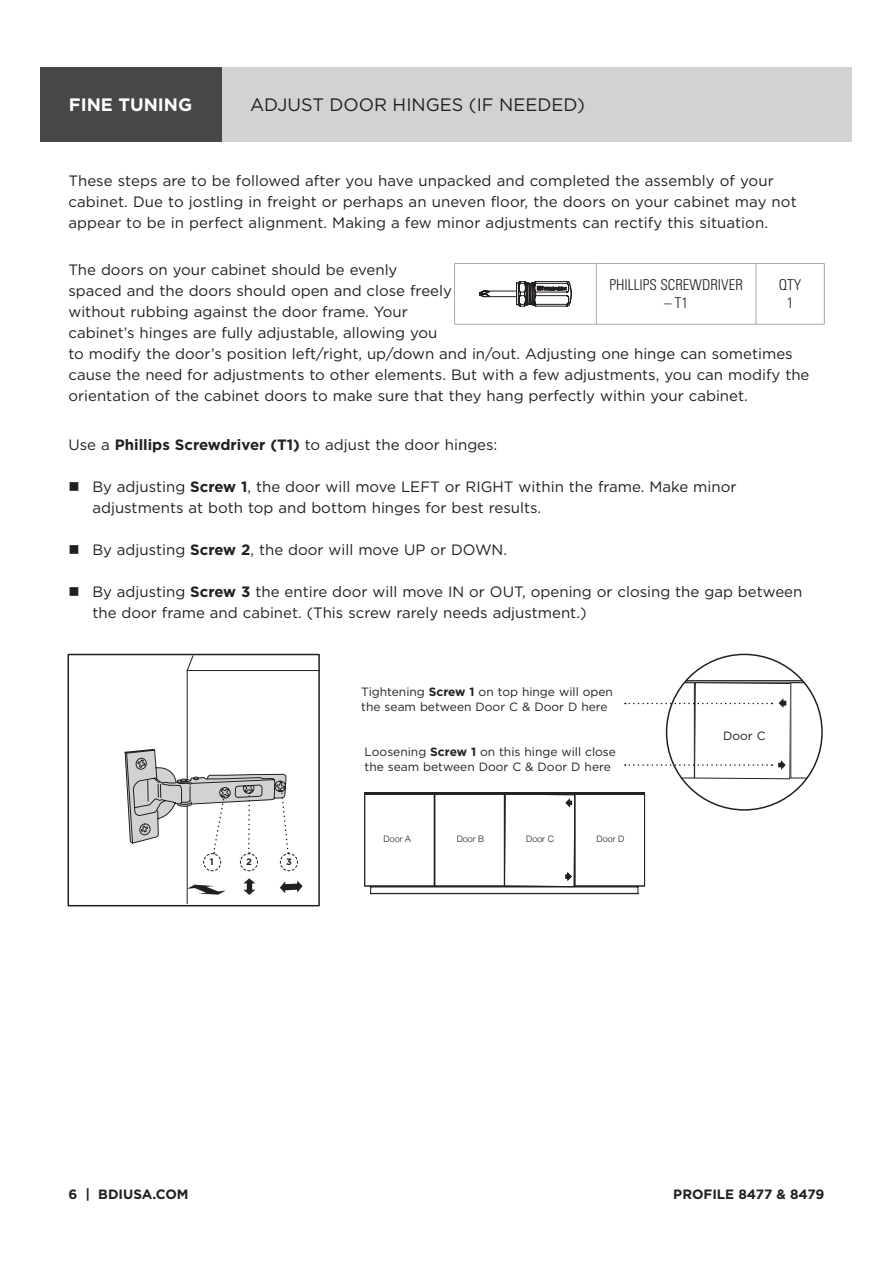
<style>
.page{position:relative;width:893px;height:1263px;background:#fff}
.page>*{position:absolute;margin:0;border:0;box-sizing:border-box;transform-origin:0 0}
.t1{font:18px "Gotham";color:#231f20}
.t2{font:700 18px "Gotham";color:#fff}
.t3{font:15px/21px "Gotham";color:#231f20}
.t4{font:300 condensed 15px/18px "Univers LT Pro";color:#231f20;text-align:center}
.t5{font:700 13.5px "Gotham";color:#231f20}
.t6{font:12px/15px "Gotham";color:#231f20}
.t7{font:700 9.3px "Gotham";color:#231f20}
.t8{font:300 8.85px "Helvetica Neue";letter-spacing:.005em;color:#231f20}
.s1{font-weight:700}
</style>
<div class="page">
<div style="left:364px;top:794px;width:70px;height:92px;border:1px solid #231f20"></div>
<div style="left:575px;top:794px;width:70px;height:92px;border:1px solid #231f20"></div>
<div style="left:364px;top:792px;width:281px;height:2px;border:1px solid #231f20"></div>
<svg style="left:504px;top:794px;width:71px;height:92px"></svg>
<hr style="left:371px;top:886px;width:267px;height:1px;background:#231f20">
<hr style="left:371px;top:893px;width:267px;height:1px;background:#231f20">
<hr style="left:371px;top:887px;width:267px;height:1px;background:#231f20">
<svg style="left:124px;top:657px;width:193px;height:246px"></svg>
<div style="left:68px;top:654px;width:252px;height:252px;border:2px solid #231f20"></div>
<svg style="left:187px;top:885px;width:39px;height:10px"></svg>
<svg style="left:243px;top:878px;width:12px;height:17px"></svg>
<svg style="left:280px;top:881px;width:23px;height:12px"></svg>
<svg style="left:125px;top:750px;width:173px;height:121px"></svg>
<svg style="left:625px;top:680px;width:197px;height:99px"></svg>
<div style="left:40px;top:68px;width:812px;height:74px;background:#d1d2d4"></div>
<div style="left:40px;top:68px;width:182px;height:74px;background:#464748"></div>
<hr style="left:454px;top:264px;width:1px;height:60px;background:#a8a9ad">
<hr style="left:824px;top:264px;width:1px;height:60px;background:#a8a9ad">
<hr style="left:454px;top:263px;width:142px;height:1px;background:#a8a9ad">
<hr style="left:454px;top:324px;width:142px;height:1px;background:#a8a9ad">
<hr style="left:596px;top:324px;width:160px;height:1px;background:#a8a9ad">
<hr style="left:756px;top:324px;width:68px;height:1px;background:#a8a9ad">
<svg style="left:455px;top:263px;width:369px;height:61px"></svg>
<p class="t2" style="left:69px;top:95px;width:125px">FINE TUNING</p>
<p class="t1" style="left:250px;top:95px;width:336px">ADJUST DOOR HINGES (IF NEEDED)</p>
<p class="t3" style="left:68px;top:170px;width:730px">These steps are to be followed after you have unpacked and completed the assembly of your cabinet. Due to jostling in freight or perhaps an uneven floor, the doors on your cabinet may not appear to be in perfect alignment. Making a few minor adjustments can rectify this situation.</p>
<p class="t3" style="left:68px;top:260px;width:742px">The doors on your cabinet should be evenly<br>spaced and the doors should open and close freely<br>without rubbing against the door frame. Your<br>cabinet’s hinges are fully adjustable, allowing you<br>to modify the door’s position left/right, up/down and in/out. Adjusting one hinge can sometimes cause the need for adjustments to other elements. But with a few adjustments, you can modify the orientation of the cabinet doors to make sure that they hang perfectly within your cabinet.</p>
<p class="t3" style="left:68px;top:434px;width:430px">Use a <span class="s1">Phillips Screwdriver (T1)</span> to adjust the door hinges:</p>
<p class="t3" style="left:92px;top:476px;width:645px;text-indent:-24px">■ By adjusting <span class="s1">Screw 1</span>, the door will move LEFT or RIGHT within the frame. Make minor adjustments at both top and bottom hinges for best results.</p>
<p class="t3" style="left:68px;top:539px;width:440px">■ By adjusting <span class="s1">Screw 2</span>, the door will move UP or DOWN.</p>
<p class="t3" style="left:92px;top:581px;width:711px;text-indent:-24px">■ By adjusting <span class="s1">Screw 3</span> the entire door will move IN or OUT, opening or closing the gap between the door frame and cabinet. (This screw rarely needs adjustment.)</p>
<p class="t4" style="left:779px;top:275px;width:24px">QTY<br>1</p>
<p class="t4" style="left:609px;top:275px;width:135px">PHILLIPS SCREWDRIVER</p>
<p class="t4" style="left:664px;top:293px;width:26px">– T1</p>
<p class="t7" style="left:210px;top:857px;width:5px">1</p>
<p class="t7" style="left:246px;top:857px;width:7px">2</p>
<p class="t7" style="left:286px;top:857px;width:7px">3</p>
<p class="t6" style="left:361px;top:684px;width:253px">Tightening <span class="s1">Screw 1</span> on top hinge will open the seam between Door C &amp; Door D here</p>
<p class="t6" style="left:364px;top:744px;width:253px">Loosening <span class="s1">Screw 1</span> on this hinge will close</p>
<p class="t6" style="left:364px;top:759px;width:248px">the seam between Door C &amp; Door D here</p>
<p class="t8" style="left:384px;top:832px;width:29px">Door A</p>
<p class="t8" style="left:457px;top:832px;width:29px">Door B</p>
<p class="t8" style="left:526px;top:832px;width:29px">Door C</p>
<p class="t8" style="left:597px;top:832px;width:29px">Door D</p>
<p class="t6" style="left:723px;top:728px;width:44px">Door C</p>
<p class="t5" style="left:68px;top:1186px;width:122px">6 | BDIUSA.COM</p>
<p class="t5" style="left:673px;top:1186px;width:153px">PROFILE 8477 &amp; 8479</p>
</div>
